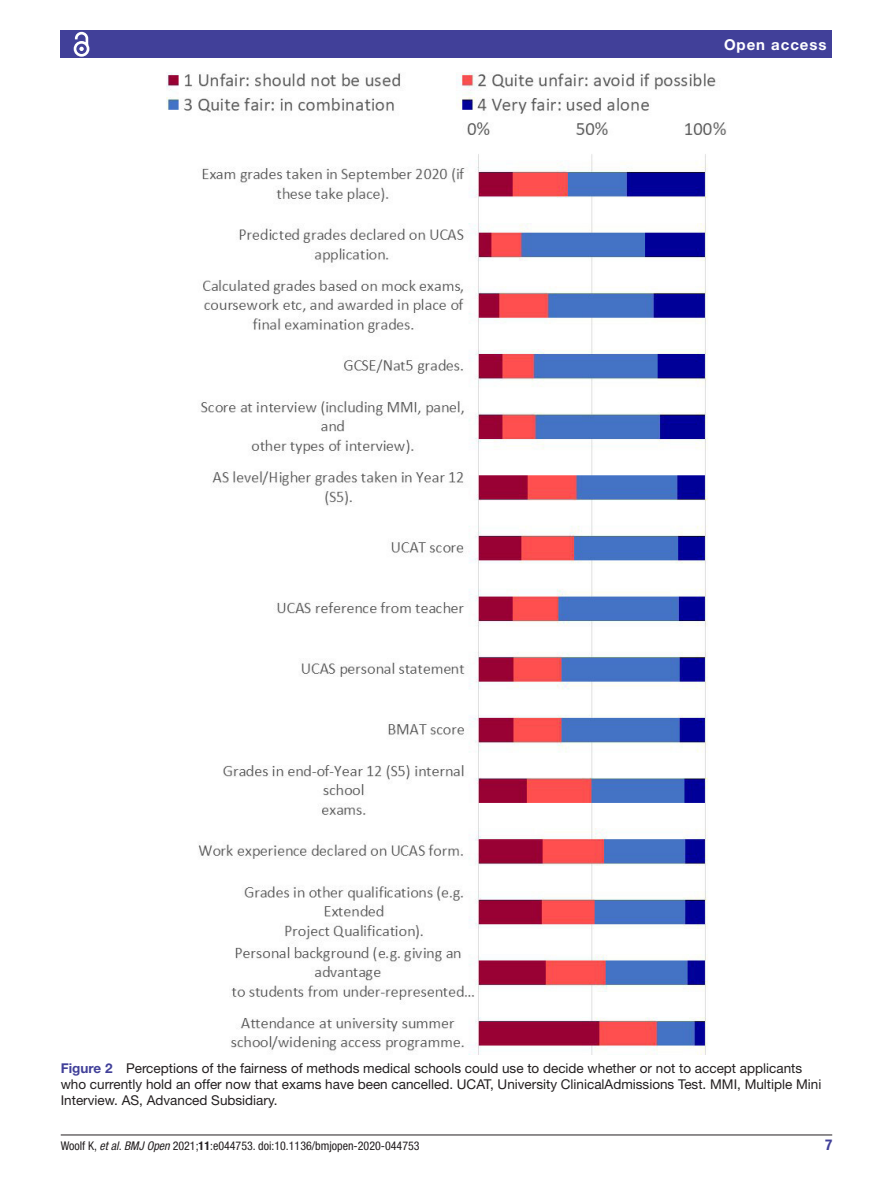
<style>
.page{position:relative;width:893px;height:1191px;background:#fff}
.page>*{position:absolute;margin:0;border:0;box-sizing:border-box;transform-origin:0 0}
.t1{font:700 15px "Helvetica Neue LT Std";letter-spacing:.065em;color:#fff}
.t2{font:700 condensed 15px "Helvetica Neue LT Std";color:#414099}
.t3{font:13.5px/16.2px "Helvetica Neue LT Std";color:#231f20}
.t4{font:condensed 12px "Helvetica Neue LT Std";color:#231f20}
.s1{font-weight:700;color:#414099}
.s2{font-style:italic}
.s3{font-weight:700}
</style>
<div class="page">
<hr style="left:61px;top:1134px;width:771px;height:1px;background:#231f20">
<div style="left:61px;top:31px;width:771px;height:27px;background:#414099"></div>
<svg style="left:73px;top:31px;width:17px;height:26px"></svg>
<img style="left:166px;top:73px;width:561px;height:982px">
<p class="t1" style="left:724px;top:35px;width:104px">Open access</p>
<p class="t3" style="left:61px;top:1059px;width:762px"><span class="s1">Figure 2</span> Perceptions of the fairness of methods medical schools could use to decide whether or not to accept applicants who currently hold an offer now that exams have been cancelled. UCAT, University ClinicalAdmissions Test. MMI, Multiple Mini<br>Interview. AS, Advanced Subsidiary.</p>
<p class="t4" style="left:61px;top:1138px;width:360px">Woolf K, <span class="s2">et al</span>. <span class="s2">BMJ Open</span> 2021;<span class="s3">11</span>:e044753. doi:10.1136/bmjopen-2020-044753</p>
<p class="t2" style="left:825px;top:1135px;width:9px">7</p>
</div>
